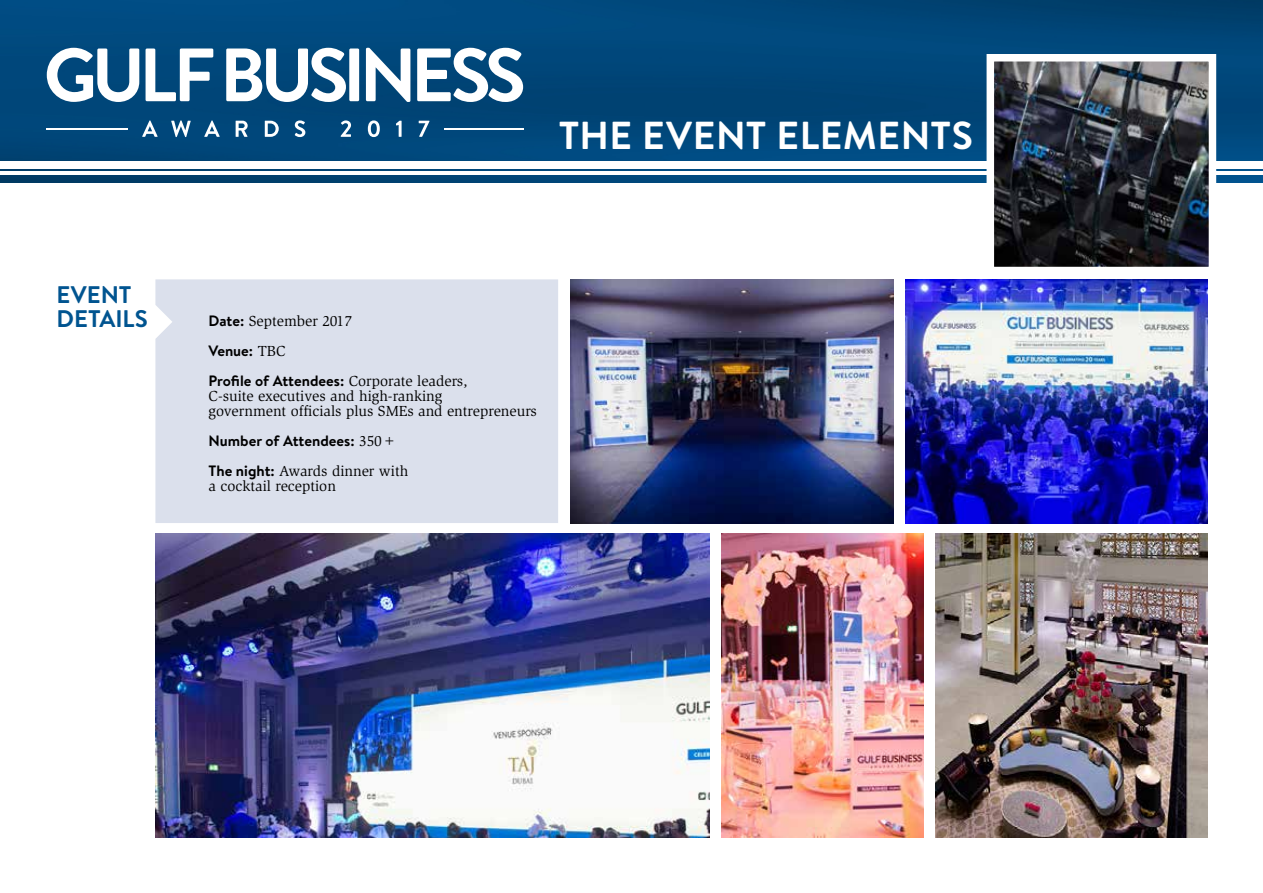
<style>
.page{position:relative;width:1263px;height:893px;background:#fff}
.page>*{position:absolute;margin:0;border:0;box-sizing:border-box;transform-origin:0 0}
.t1{font:700 39px "Brandon Text";letter-spacing:.015em;color:#fff}
.t2{font:700 24px/24px "Brandon Text";color:#005490}
.t3{font:15px/15px "Slimbach";color:#000}
.t4{font:700 15px/30px "Brandon Text";color:#000}
.s1{font-family:"Brandon Text";font-weight:700}
.s2{font-family:"Slimbach";font-weight:400}
</style>
<div class="page">
<img style="left:0;top:0;width:1263px;height:182px">
<div style="left:0;top:162px;width:1263px;height:7px;background:#fff"></div>
<hr style="left:0;top:171px;width:1263px;height:3px;background:#fff">
<svg style="left:226px;top:48px;width:297px;height:54px"></svg>
<svg style="left:47px;top:48px;width:166px;height:54px"></svg>
<hr style="left:47px;top:128px;width:81px;height:1px;background:#fff">
<hr style="left:444px;top:128px;width:79px;height:1px;background:#fff">
<svg style="left:142px;top:120px;width:16px;height:17px"></svg>
<svg style="left:171px;top:120px;width:20px;height:17px"></svg>
<svg style="left:204px;top:120px;width:16px;height:17px"></svg>
<svg style="left:236px;top:121px;width:12px;height:16px"></svg>
<svg style="left:265px;top:121px;width:14px;height:16px"></svg>
<svg style="left:295px;top:120px;width:10px;height:17px"></svg>
<svg style="left:341px;top:120px;width:10px;height:17px"></svg>
<svg style="left:368px;top:120px;width:12px;height:17px"></svg>
<svg style="left:396px;top:121px;width:6px;height:16px"></svg>
<svg style="left:419px;top:121px;width:10px;height:16px"></svg>
<div style="left:155px;top:279px;width:403px;height:244px;background:#dbe0ec"></div>
<img style="left:906px;top:279px;width:302px;height:244px">
<img style="left:570px;top:279px;width:323px;height:244px">
<img style="left:722px;top:534px;width:202px;height:304px">
<img style="left:155px;top:534px;width:554px;height:304px">
<img style="left:936px;top:534px;width:272px;height:304px">
<img style="left:995px;top:63px;width:212px;height:202px">
<div style="left:986px;top:54px;width:230px;height:220px;border:8px solid #fff"></div>
<h2 class="t2" style="left:57px;top:282px;width:93px">EVENT<br>DETAILS</h2>
<h1 class="t1" style="left:559px;top:108px;width:416px">THE EVENT ELEMENTS</h1>
<p class="t3" style="left:209px;top:313px;width:145px"><span class="s1">Date:</span> September 2017</p>
<p class="t4" style="left:209px;top:335px;width:260px">Venue: <span class="s2">TBC<br></span>Profile of Attendees: <span class="s2">Corporate leaders,</span></p>
<p class="t3" style="left:209px;top:388px;width:330px">C-suite executives and high-ranking<br>government officials plus SMEs and entrepreneurs</p>
<p class="t4" style="left:209px;top:425px;width:190px">Number of Attendees: <span class="s2">350+</span></p>
<p class="t3" style="left:209px;top:463px;width:201px"><span class="s1">The night:</span> Awards dinner with a cocktail reception</p>
</div>
